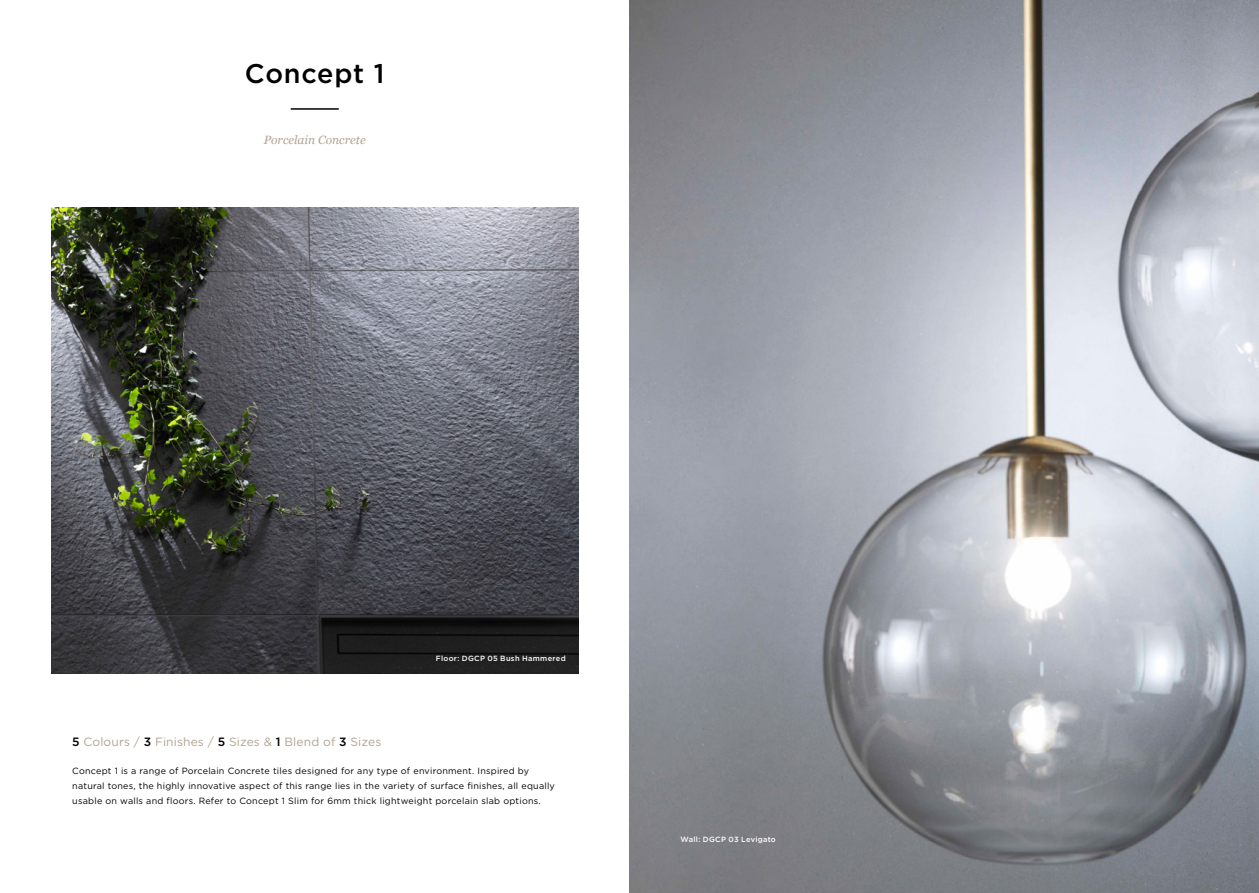
<style>
.page{position:relative;width:1259px;height:893px;background:#fff}
.page>*{position:absolute;margin:0;border:0;box-sizing:border-box;transform-origin:0 0}
.t1{font:500 27px "Gotham";letter-spacing:.025em;color:#000}
.t2{font:12px "Gotham";letter-spacing:.01em;color:#b2a391}
.hero_PF_serif_title{font:italic 12px "Georgia";color:#b2a391}
.hero_PF_serif_title-2{font:9px/15px "Gotham";letter-spacing:.025em;color:#000}
.t3{font:500 7.5px "Gotham";letter-spacing:.04em;color:#fff}
.s1{font-weight:500;color:#000}
</style>
<div class="page">
<hr style="left:291px;top:108px;width:48px;height:2px;background:#000">
<img style="left:629px;top:0;width:630px;height:893px">
<img style="left:51px;top:207px;width:527px;height:467px">
<p class="t1" style="left:245px;top:55px;width:141px">Concept 1</p>
<p class="hero_PF_serif_title" style="left:264px;top:132px;width:103px">Porcelain Concrete</p>
<p class="t3" style="left:436px;top:654px;width:131px">Floor: DGCP 05 Bush Hammered</p>
<p class="t2" style="left:72px;top:734px;width:311px"><span class="s1">5</span> Colours / <span class="s1">3</span> Finishes / <span class="s1">5</span> Sizes &amp; <span class="s1">1</span> Blend of <span class="s1">3</span> Sizes</p>
<p class="hero_PF_serif_title-2" style="left:72px;top:763px;width:484px">Concept 1 is a range of Porcelain Concrete tiles designed for any type of environment. Inspired by natural tones, the highly innovative aspect of this range lies in the variety of surface finishes, all equally usable on walls and floors. Refer to Concept 1 Slim for 6mm thick lightweight porcelain slab options.</p>
<p class="t3" style="left:680px;top:834px;width:97px">Wall: DGCP 03 Levigato</p>
</div>
